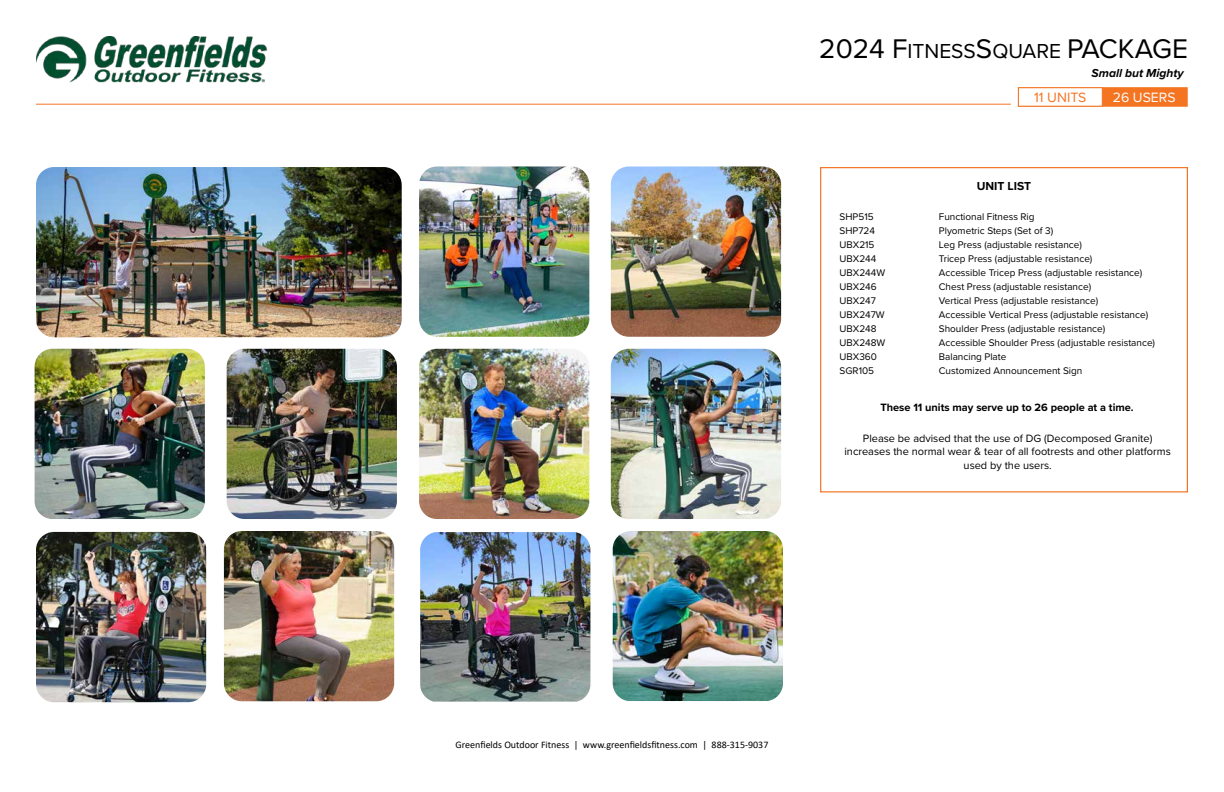
<style>
.page{position:relative;width:1224px;height:792px;background:#fff}
.page>*{position:absolute;margin:0;border:0;box-sizing:border-box;transform-origin:0 0}
.t1{font:28px "Proxima Nova";color:#000}
.t2{font:14px "Proxima Nova";color:#f47421}
.t3{font:14px "Proxima Nova";color:#fff}
.t4{font:italic 700 12px "Proxima Nova";color:#000}
.t5{font:700 12px "Proxima Nova";color:#000}
.t6{font:11px/13.2px "Proxima Nova";color:#000;text-align:center}
.t7{font:700 11px "Proxima Nova";color:#000}
.t8{font:10px/14px "Proxima Nova";color:#000}
.t9{font:10px "Calibri";color:#000}
.s1{font-size:21px}
</style>
<div class="page">
<div style="left:820px;top:167px;width:368px;height:325px;background:#fff;border:1px solid #f47421"></div>
<img style="left:611px;top:349px;width:170px;height:170px">
<img style="left:227px;top:349px;width:170px;height:170px">
<img style="left:35px;top:349px;width:170px;height:170px">
<img style="left:419px;top:349px;width:170px;height:170px">
<img style="left:36px;top:167px;width:366px;height:170px">
<img style="left:419px;top:166px;width:170px;height:171px">
<img style="left:611px;top:166px;width:170px;height:171px">
<div style="left:1018px;top:87px;width:170px;height:20px;background:#f47421;border:1px solid #f47421"></div>
<div style="left:1018px;top:87px;width:85px;height:20px;background:#fff;border:1px solid #f47421"></div>
<hr style="left:36px;top:104px;width:975px;height:1px;background:#f47421">
<img style="left:420px;top:532px;width:170px;height:170px">
<img style="left:36px;top:532px;width:170px;height:170px">
<img style="left:224px;top:531px;width:170px;height:170px">
<img style="left:613px;top:531px;width:170px;height:170px">
<img style="left:36px;top:36px;width:232px;height:47px">
<h1 class="t1" style="left:819px;top:28px;width:370px">2024 F<span class="s1">ITNESS</span>S<span class="s1">QUARE</span> PACKAGE</h1>
<p class="t4" style="left:1092px;top:64px;width:94px">Small but Mighty</p>
<h2 class="t2" style="left:1034px;top:87px;width:54px">11 UNITS</h2>
<h2 class="t3" style="left:1113px;top:87px;width:64px">26 USERS</h2>
<p class="t5" style="left:977px;top:177px;width:56px">UNIT LIST</p>
<p class="t8" style="left:840px;top:209px;width:47px">SHP515<br>SHP724<br>UBX215<br>UBX244<br>UBX244W<br>UBX246<br>UBX247<br>UBX247W<br>UBX248<br>UBX248W<br>UBX360<br>SGR105</p>
<p class="t8" style="left:939px;top:209px;width:218px">Functional Fitness Rig<br>Plyometric Steps (Set of 3)<br>Leg Press (adjustable resistance)<br>Tricep Press (adjustable resistance)<br>Accessible Tricep Press (adjustable resistance)<br>Chest Press (adjustable resistance)<br>Vertical Press (adjustable resistance)<br>Accessible Vertical Press (adjustable resistance)<br>Shoulder Press (adjustable resistance)<br>Accessible Shoulder Press (adjustable resistance)<br>Balancing Plate<br>Customized Announcement Sign</p>
<p class="t7" style="left:880px;top:399px;width:255px">These 11 units may serve up to 26 people at a time.</p>
<p class="t6" style="left:845px;top:431px;width:328px">Please be advised that the use of DG (Decomposed Granite) increases the normal wear &amp; tear of all footrests and other platforms used by the users.</p>
<p class="t9" style="left:456px;top:738px;width:314px">Greenfields Outdoor Fitness | www.greenfieldsfitness.com | 888-315-9037</p>
</div>
